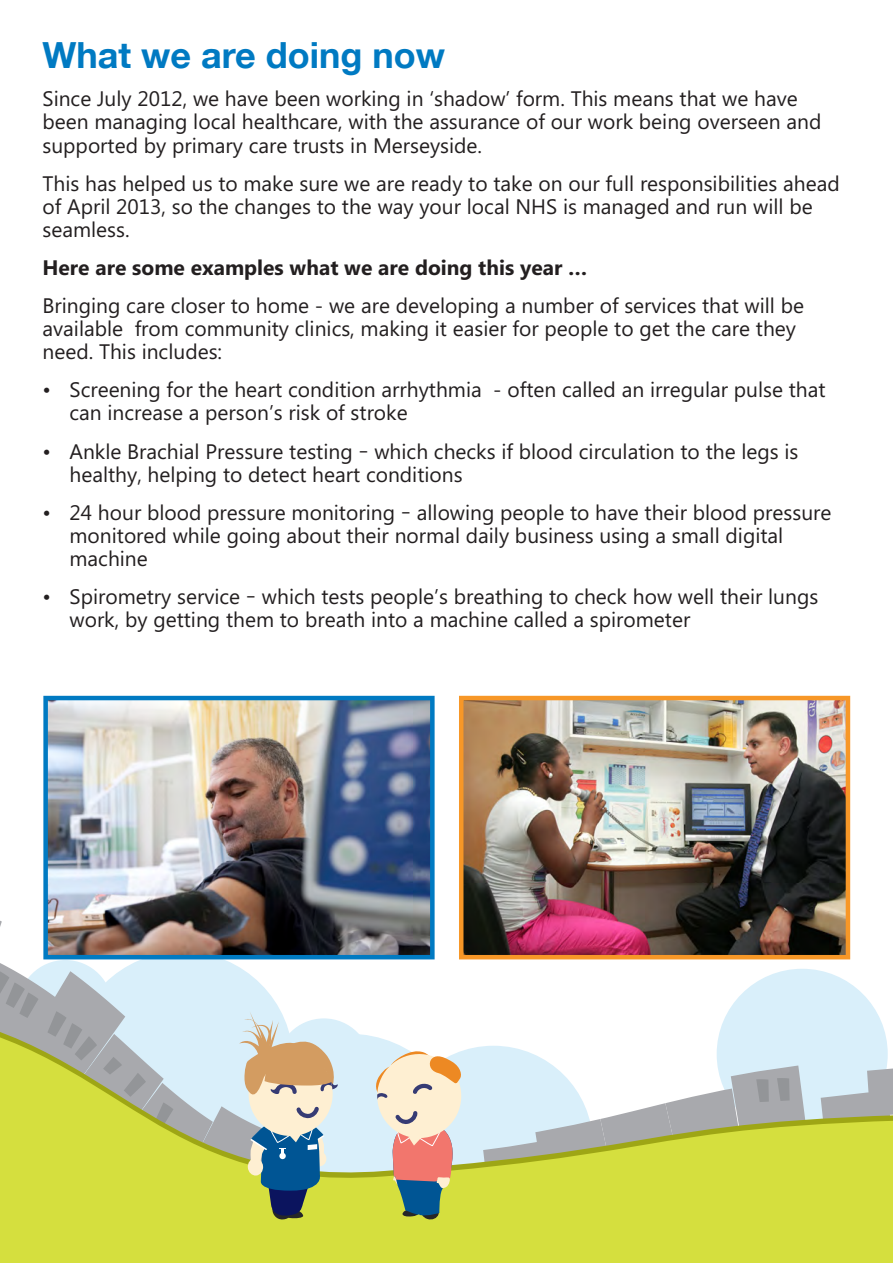
<style>
.page{position:relative;width:893px;height:1263px;background:#fff}
.page>*{position:absolute;margin:0;border:0;box-sizing:border-box;transform-origin:0 0}
.t1{font:700 36px "Helvetica Neue LT";color:#007ac2}
.t2{font:21px/23.1px "Microsoft Phags Pa";color:#231f20}
.t3{font:700 21px "Microsoft Phags Pa";color:#231f20}
</style>
<div class="page">
<div style="left:717px;top:969px;width:171px;height:170px;background:#d9effa;border-radius:50%"></div>
<svg style="left:0;top:1012px;width:893px;height:251px;fill:#d5df3e"></svg>
<img style="left:48px;top:701px;width:382px;height:253px">
<div style="left:43px;top:696px;width:392px;height:263px;border:4px solid #007ac2"></div>
<img style="left:464px;top:701px;width:381px;height:253px">
<div style="left:459px;top:696px;width:391px;height:263px;border:4px solid #f79727"></div>
<svg style="left:0;top:894px;width:338px;height:326px;background:#b5bd90"></svg>
<svg style="left:373px;top:1047px;width:93px;height:173px;background:#d3c5a4"></svg>
<h1 class="t1" style="left:43px;top:33px;width:404px">What we are doing now</h1>
<p class="t2" style="left:43px;top:86px;width:780px">Since July 2012, we have been working in ‘shadow’ form. This means that we have been managing local healthcare, with the assurance of our work being overseen and supported by primary care trusts in Merseyside.</p>
<p class="t2" style="left:43px;top:171px;width:799px">This has helped us to make sure we are ready to take on our full responsibilities ahead of April 2013, so the changes to the way your local NHS is managed and run will be seamless.</p>
<p class="t3" style="left:43px;top:252px;width:546px">Here are some examples what we are doing this year …</p>
<p class="t2" style="left:43px;top:293px;width:763px">Bringing care closer to home - we are developing a number of services that will be available from community clinics, making it easier for people to get the care they need. This includes:</p>
<p class="t2" style="left:70px;top:377px;width:758px;text-indent:-27px">• Screening for the heart condition arrhythmia - often called an irregular pulse that can increase a person’s risk of stroke</p>
<p class="t2" style="left:70px;top:438px;width:730px;text-indent:-27px">• Ankle Brachial Pressure testing – which checks if blood circulation to the legs is healthy, helping to detect heart conditions</p>
<p class="t2" style="left:70px;top:500px;width:763px;text-indent:-27px">• 24 hour blood pressure monitoring – allowing people to have their blood pressure monitored while going about their normal daily business using a small digital machine</p>
<p class="t2" style="left:70px;top:584px;width:750px;text-indent:-27px">• Spirometry service – which tests people’s breathing to check how well their lungs work, by getting them to breath into a machine called a spirometer</p>
</div>
